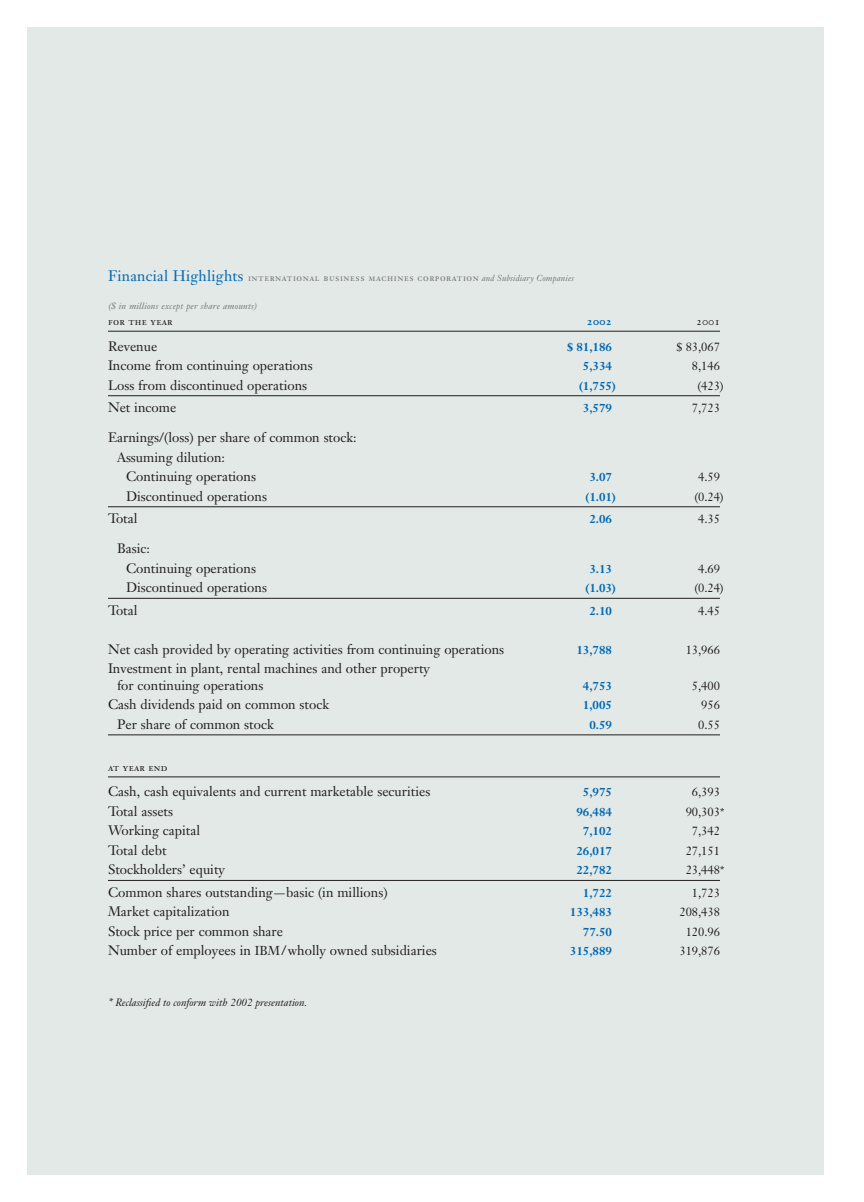
<style>
.page{position:relative;width:864px;height:1202px;background:#fff}
.page>*{position:absolute;margin:0;border:0;box-sizing:border-box;transform-origin:0 0}
.t1{font:13.5px/19.5px "Janson Text";color:#231f1f}
.t2{font:12px "Financial Janson Text Roman";color:#231f1f}
.t3{font:700 11.7px "Financial Janson Text";color:#0068b3}
.t4{font:10.8px "Janson Text Roman SC";letter-spacing:.025em;color:#231f1f}
.t5{font:10.8px "Janson Text Bold Os F";color:#0068b3}
.t6{font:italic 10.5px "Janson Text";color:#231f1f}
.t7{font:10.2px "Janson Text Roman SC";letter-spacing:.05em;color:#77787a}
.t8{font:italic 9px "Janson Text";letter-spacing:.025em;color:#77787a}
.s1{font-family:"Janson Text";font-size:15px;color:#0068b3}
.s2{font-family:"Janson Text";font-style:italic;font-size:8.7px}
.s3{font-size:10.8px}
.s4{font-size:11.25px}
.s5{font-size:12.75px}
</style>
<div class="page">
<div style="left:27px;top:27px;width:797px;height:1147px;background:#e2e9e7"></div>
<hr style="left:108px;top:331px;width:612px;height:1px;background:#231f1f">
<hr style="left:108px;top:395px;width:612px;height:1px;background:#231f1f">
<hr style="left:108px;top:506px;width:612px;height:1px;background:#231f1f">
<hr style="left:108px;top:598px;width:612px;height:1px;background:#231f1f">
<hr style="left:108px;top:734px;width:612px;height:1px;background:#231f1f">
<hr style="left:108px;top:776px;width:612px;height:1px;background:#231f1f">
<hr style="left:108px;top:880px;width:612px;height:1px;background:#231f1f">
<p class="t7" style="left:108px;top:274px;width:467px"><span class="s1">Financial Highlights</span> international business machines corporation <span class="s2">and Subsidiary Companies</span></p>
<p class="t8" style="left:108px;top:302px;width:151px">($ in millions except per share amounts)</p>
<p class="t4" style="left:108px;top:317px;width:66px">for the year</p>
<p class="t5" style="left:587px;top:317px;width:27px">2002</p>
<p class="t4" style="left:697px;top:317px;width:25px">2001</p>
<p class="t1" style="left:108px;top:337px;width:51px">Revenue</p>
<p class="t3" style="left:567px;top:340px;width:46px"><span class="s3">$«</span>81,186</p>
<p class="t2" style="left:677px;top:339px;width:45px"><span class="s4">$«</span>83,067</p>
<p class="t1" style="left:108px;top:357px;width:206px">Income from continuing operations</p>
<p class="t3" style="left:583px;top:359px;width:31px">5,334</p>
<p class="t2" style="left:692px;top:359px;width:30px">8,146</p>
<p class="t1" style="left:108px;top:376px;width:201px">Loss from discontinued operations</p>
<p class="t3" style="left:580px;top:379px;width:34px">(1,755)</p>
<p class="t2" style="left:698px;top:378px;width:23px">(423)</p>
<p class="t1" style="left:108px;top:399px;width:70px">Net income</p>
<p class="t3" style="left:583px;top:401px;width:31px">3,579</p>
<p class="t2" style="left:692px;top:401px;width:30px">7,723</p>
<p class="t1" style="left:108px;top:429px;width:250px">Earnings/(loss) per share of common stock:</p>
<p class="t1" style="left:117px;top:448px;width:110px">Assuming dilution:</p>
<p class="t1" style="left:126px;top:468px;width:132px">Continuing operations</p>
<p class="t3" style="left:589px;top:470px;width:24px">3.07</p>
<p class="t2" style="left:698px;top:470px;width:23px">4.59</p>
<p class="t1" style="left:126px;top:487px;width:143px">Discontinued operations</p>
<p class="t3" style="left:586px;top:490px;width:27px">(1.01)</p>
<p class="t2" style="left:695px;top:489px;width:26px">(0.24)</p>
<p class="t1" style="left:108px;top:510px;width:31px">Total</p>
<p class="t3" style="left:589px;top:512px;width:24px">2.06</p>
<p class="t2" style="left:698px;top:512px;width:23px">4.35</p>
<p class="t1" style="left:126px;top:540px;width:132px;text-indent:-9px">Basic:<br>Continuing operations</p>
<p class="t3" style="left:589px;top:562px;width:24px">3.13</p>
<p class="t2" style="left:698px;top:561px;width:23px">4.69</p>
<p class="t1" style="left:126px;top:579px;width:143px">Discontinued operations</p>
<p class="t3" style="left:586px;top:581px;width:27px">(1.03)</p>
<p class="t2" style="left:695px;top:581px;width:26px">(0.24)</p>
<p class="t1" style="left:108px;top:601px;width:31px">Total</p>
<p class="t3" style="left:589px;top:604px;width:24px">2.10</p>
<p class="t2" style="left:698px;top:603px;width:23px">4.45</p>
<p class="t1" style="left:108px;top:640px;width:398px">Net cash provided by operating activities from continuing operations</p>
<p class="t3" style="left:576px;top:643px;width:37px">13,788</p>
<p class="t2" style="left:686px;top:642px;width:36px">13,966</p>
<p class="t1" style="left:117px;top:661px;width:315px;line-height:16.5px;text-indent:-9px">Investment in plant, rental machines and other property for continuing operations</p>
<p class="t3" style="left:583px;top:679px;width:31px">4,753</p>
<p class="t2" style="left:692px;top:678px;width:30px">5,400</p>
<p class="t1" style="left:108px;top:696px;width:223px">Cash dividends paid on common stock</p>
<p class="t3" style="left:583px;top:698px;width:31px">1,005</p>
<p class="t2" style="left:701px;top:698px;width:20px">956</p>
<p class="t1" style="left:117px;top:715px;width:158px">Per share of common stock</p>
<p class="t3" style="left:589px;top:718px;width:24px">0.59</p>
<p class="t2" style="left:698px;top:717px;width:23px">0.55</p>
<p class="t4" style="left:108px;top:762px;width:61px">at year end</p>
<p class="t1" style="left:108px;top:783px;width:324px">Cash, cash equivalents and current marketable securities</p>
<p class="t3" style="left:583px;top:785px;width:31px">5,975</p>
<p class="t2" style="left:692px;top:785px;width:30px">6,393</p>
<p class="t1" style="left:108px;top:802px;width:67px">Total assets</p>
<p class="t3" style="left:576px;top:805px;width:37px">96,484</p>
<p class="t2" style="left:686px;top:804px;width:36px">90,303<span class="s4">*</span></p>
<p class="t1" style="left:108px;top:822px;width:94px">Working capital</p>
<p class="t3" style="left:583px;top:824px;width:31px">7,102</p>
<p class="t2" style="left:692px;top:824px;width:30px">7,342</p>
<p class="t1" style="left:108px;top:841px;width:60px">Total debt</p>
<p class="t3" style="left:576px;top:844px;width:37px">26,017</p>
<p class="t2" style="left:686px;top:843px;width:36px">27,151</p>
<p class="t1" style="left:108px;top:861px;width:119px">Stockholders’ equity</p>
<p class="t3" style="left:576px;top:863px;width:37px">22,782</p>
<p class="t2" style="left:686px;top:863px;width:36px">23,448<span class="s4">*</span></p>
<p class="t1" style="left:108px;top:883px;width:281px">Common shares outstanding—basic (in millions)</p>
<p class="t3" style="left:583px;top:886px;width:31px">1,722</p>
<p class="t2" style="left:692px;top:885px;width:30px">1,723</p>
<p class="t1" style="left:108px;top:903px;width:123px">Market capitalization</p>
<p class="t3" style="left:570px;top:905px;width:44px">133,483</p>
<p class="t2" style="left:679px;top:905px;width:42px">208,438</p>
<p class="t1" style="left:108px;top:922px;width:177px">Stock price per common share</p>
<p class="t3" style="left:583px;top:925px;width:31px">77.50</p>
<p class="t2" style="left:686px;top:924px;width:36px">120.96</p>
<p class="t1" style="left:108px;top:942px;width:330px">Number of employees in <span class="s5">IBM</span>/wholly owned subsidiaries</p>
<p class="t3" style="left:570px;top:944px;width:44px">315,889</p>
<p class="t2" style="left:679px;top:944px;width:42px">319,876</p>
<p class="t6" style="left:108px;top:998px;width:201px"><span class="s4">*</span> Reclassified to conform with 2002 presentation.</p>
</div>
